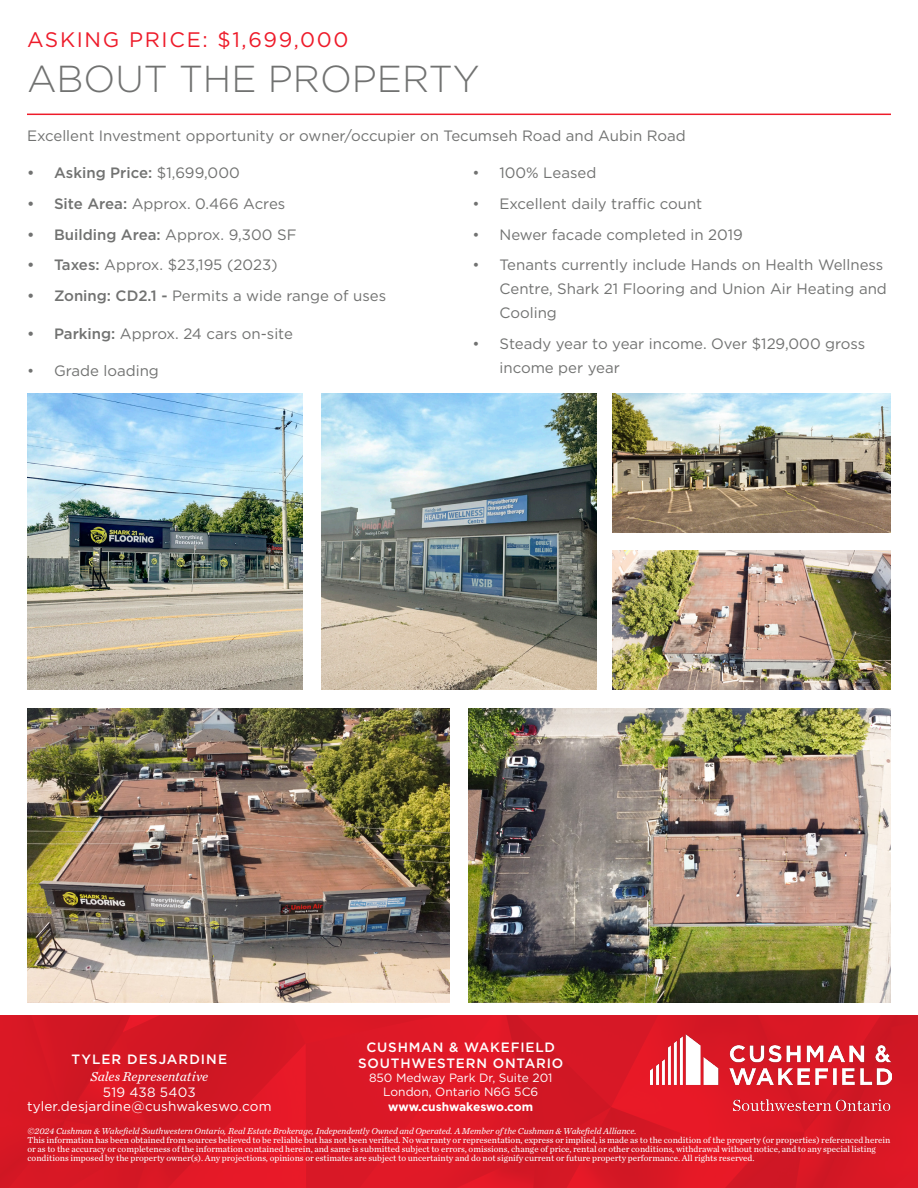
<style>
.page{position:relative;width:918px;height:1188px;background:#fff}
.page>*{position:absolute;margin:0;border:0;box-sizing:border-box;transform-origin:0 0}
.t1{font:300 37.5px "Gotham";color:#717271}
.t2{font:21px "Gotham";letter-spacing:.08em;color:#ee1b2a}
.t3{font:15px/24px "Gotham";color:#717271}
.t4{font:500 15px "Gotham";color:#717271}
.t5{font:13.5px/14.1px "Gotham";letter-spacing:.01em;color:#fff;text-align:center}
.t6{font:500 13.5px/16.2px "Gotham";letter-spacing:.06em;color:#fff;text-align:center}
.t7{font:italic 13.5px "Chronicle Text G2";letter-spacing:.005em;color:#fff}
.t8{font:500 13.5px "Gotham";letter-spacing:.08em;color:#fff}
.t9{font:12px/14.1px "Gotham";color:#fff;text-align:center}
.t10{font:700 12px "Gotham";letter-spacing:-.01em;color:#fff}
.t11{font:9px/9px "Chronicle Text G2";color:#fff}
.t12{font:italic 9px "Chronicle Text G2";color:#fff}
.s1{font-weight:400}
.s2{font-weight:500}
</style>
<div class="page">
<img style="left:0;top:1015px;width:918px;height:173px">
<img style="left:650px;top:1034px;width:241px;height:77px">
<hr style="left:27px;top:114px;width:864px;height:1px;background:#ee1b2a">
<img style="left:27px;top:393px;width:276px;height:297px">
<img style="left:321px;top:393px;width:276px;height:297px">
<img style="left:27px;top:708px;width:423px;height:294px">
<img style="left:468px;top:708px;width:423px;height:294px">
<img style="left:612px;top:393px;width:279px;height:139px">
<img style="left:612px;top:551px;width:279px;height:139px">
<p class="t2" style="left:27px;top:27px;width:323px">ASKING PRICE: $1,699,000</p>
<p class="t1" style="left:27px;top:55px;width:454px">ABOUT THE PROPERTY</p>
<p class="t3" style="left:27px;top:123px;width:660px">Excellent Investment opportunity or owner/occupier on Tecumseh Road and Aubin Road</p>
<p class="t4" style="left:27px;top:163px;width:214px">• Asking Price: <span class="s1">$1,699,000</span></p>
<p class="t3" style="left:27px;top:191px;width:260px"><span class="s2">• Site Area:</span> Approx. 0.466 Acres</p>
<p class="t4" style="left:27px;top:225px;width:271px">• Building Area: <span class="s1">Approx. 9,300 SF</span></p>
<p class="t3" style="left:27px;top:253px;width:252px"><span class="s2">• Taxes:</span> Approx. $23,195 (2023)</p>
<p class="t3" style="left:27px;top:284px;width:361px"><span class="s2">• Zoning: CD2.1 -</span> Permits a wide range of uses</p>
<p class="t3" style="left:27px;top:321px;width:268px"><span class="s2">• Parking:</span> Approx. 24 cars on-site</p>
<p class="t3" style="left:27px;top:359px;width:133px">• Grade loading</p>
<p class="t3" style="left:472px;top:161px;width:125px">• 100% Leased</p>
<p class="t3" style="left:472px;top:191px;width:231px">• Excellent daily traffic count</p>
<p class="t3" style="left:472px;top:222px;width:272px">• Newer facade completed in 2019</p>
<p class="t3" style="left:500px;top:253px;width:389px;text-indent:-27px">• Tenants currently include Hands on Health Wellness<br>Centre, Shark 21 Flooring and Union Air Heating and<br>Cooling</p>
<p class="t3" style="left:500px;top:332px;width:367px;text-indent:-27px">• Steady year to year income. Over $129,000 gross income per year</p>
<h3 class="t6" style="left:358px;top:1039px;width:207px">CUSHMAN &amp; WAKEFIELD<br>SOUTHWESTERN ONTARIO</h3>
<h3 class="t9" style="left:369px;top:1071px;width:185px">850 Medway Park Dr, Suite 201<br>London, Ontario N6G 5C6</h3>
<h3 class="t10" style="left:388px;top:1098px;width:146px">www.cushwakeswo.com</h3>
<h3 class="t8" style="left:71px;top:1050px;width:157px">TYLER DESJARDINE</h3>
<h3 class="t7" style="left:90px;top:1066px;width:119px">Sales Representative</h3>
<h3 class="t5" style="left:27px;top:1085px;width:246px">519 438 5403 tyler.desjardine@cushwakeswo.com</h3>
<p class="t12" style="left:28px;top:1124px;width:611px">©2024 Cushman &amp; Wakefield Southwestern Ontario, Real Estate Brokerage, Independently Owned and Operated. A Member of the Cushman &amp; Wakefield Alliance.</p>
<p class="t11" style="left:28px;top:1135px;width:864px">This information has been obtained from sources believed to be reliable but has not been verified. No warranty or representation, express or implied, is made as to the condition of the property (or properties) referenced herein or as to the accuracy or completeness of the information contained herein, and same is submitted subject to errors, omissions, change of price, rental or other conditions, withdrawal without notice, and to any special listing conditions imposed by the property owner(s). Any projections, opinions or estimates are subject to uncertainty and do not signify current or future property performance. All rights reserved.</p>
</div>
